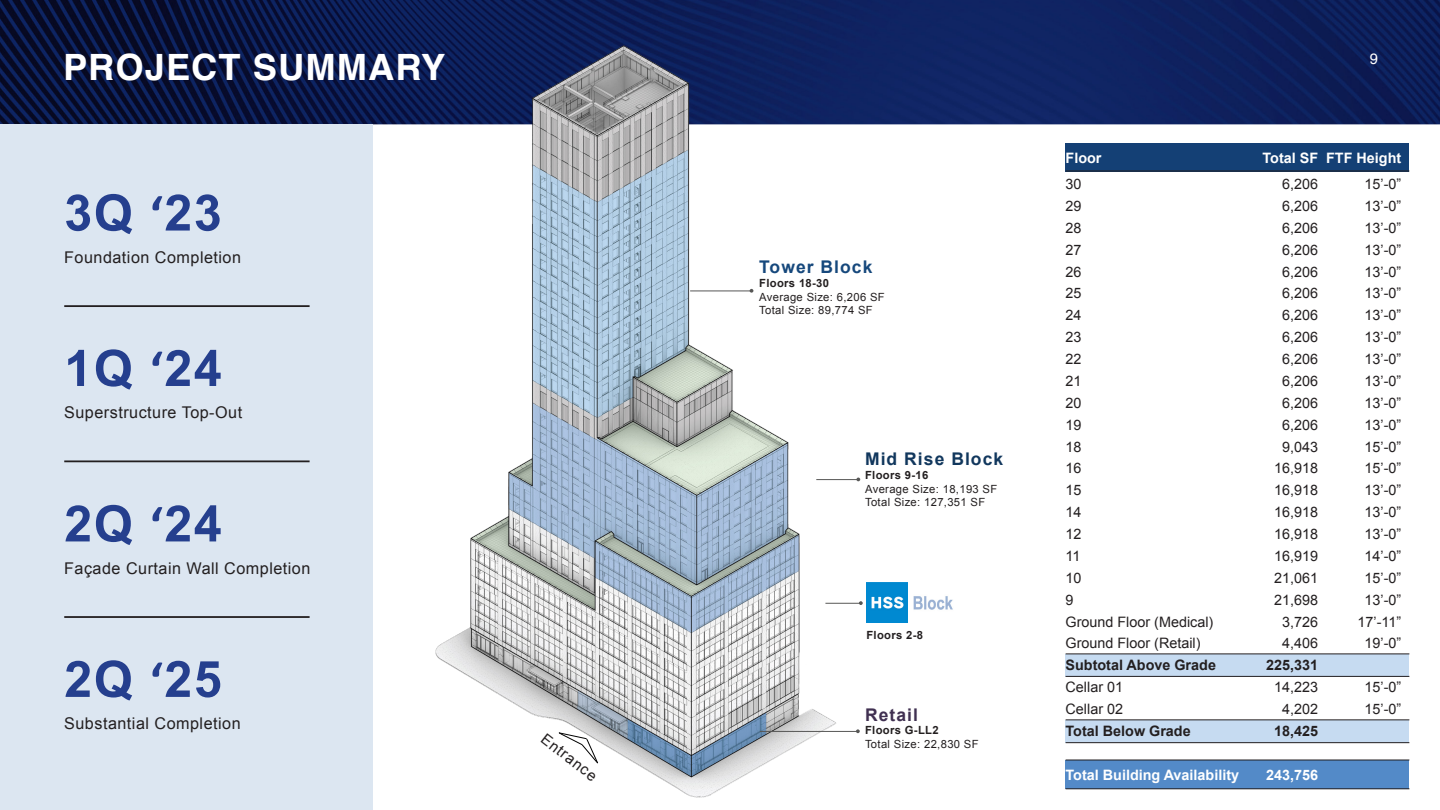
<style>
.page{position:relative;width:1440px;height:810px;background:#fff}
.page>*{position:absolute;margin:0;border:0;box-sizing:border-box;transform-origin:0 0}
.Body_Copy{font:700 50.25px "Arial";letter-spacing:.03em;color:#253f8e}
.Lead_in_Headers{font:700 36.25px "Helvetica";letter-spacing:.03em;color:#fff}
.Body_Copy-2{font:700 17.5px "Arial";letter-spacing:.06em;color:#11375d}
.Body_Copy-3{font:700 17.5px "Arial";letter-spacing:.06em;color:#16487c}
.Body_Copy-4{font:700 17.5px "Arial";letter-spacing:.06em;color:#403051}
.Body_Copy-5{font:16.12px "Arial";letter-spacing:.03em;color:#231f20}
.Body_Copy-6{font:15px "Arial";color:#231f20}
.t1{font:15px "Helvetica";color:#fff}
.t2{font:14.38px "Arial";color:#231f20}
.t3{font:700 14.38px "Arial";color:#fff}
.t4{font:700 14.38px "Arial";color:#231f20}
.Body_Copy-7{font:11.25px/13.8px "Arial";letter-spacing:.03em;color:#231f20}
.Body_Copy-8{font:700 11.25px "Arial";letter-spacing:.03em;color:#231f20}
.s1{font-family:"Calibri"}
</style>
<div class="page">
<img style="left:0;top:0;width:1440px;height:124px">
<div style="left:1066px;top:143px;width:343px;height:28px;background:#144075"></div>
<div style="left:1066px;top:760px;width:343px;height:28px;background:#538ac8"></div>
<div style="left:1066px;top:654px;width:343px;height:22px;background:#c6dbf1"></div>
<div style="left:1066px;top:720px;width:343px;height:22px;background:#c6dbf1"></div>
<img style="left:432px;top:36px;width:409px;height:762px">
<svg style="left:558px;top:732px;width:41px;height:32px"></svg>
<hr style="left:1066px;top:171px;width:343px;height:1px;background:#231f20">
<hr style="left:1066px;top:654px;width:343px;height:1px;background:#231f20">
<hr style="left:1066px;top:676px;width:343px;height:1px;background:#231f20">
<hr style="left:1066px;top:720px;width:343px;height:1px;background:#231f20">
<hr style="left:1066px;top:742px;width:343px;height:1px;background:#231f20">
<hr style="left:1066px;top:760px;width:343px;height:1px;background:#231f20">
<hr style="left:1066px;top:788px;width:343px;height:1px;background:#231f20">
<div style="left:0;top:124px;width:373px;height:686px;background:#dce6f1"></div>
<img style="left:866px;top:582px;width:87px;height:41px">
<hr style="left:690px;top:291px;width:61px;height:1px;background:#575756">
<hr style="left:816px;top:479px;width:42px;height:1px;background:#575756">
<hr style="left:825px;top:603px;width:35px;height:1px;background:#575756">
<svg style="left:859px;top:601px;width:4px;height:4px"></svg>
<hr style="left:760px;top:731px;width:98px;height:1px;background:#575756">
<svg style="left:856px;top:729px;width:4px;height:4px"></svg>
<hr style="left:64px;top:305px;width:246px;height:2px;background:#231f20">
<hr style="left:64px;top:460px;width:246px;height:2px;background:#231f20">
<hr style="left:64px;top:616px;width:246px;height:2px;background:#231f20">
<img style="left:866px;top:583px;width:41px;height:39px">
<p class="Lead_in_Headers" style="left:63px;top:45px;width:384px">PROJECT SUMMARY</p>
<p class="Body_Copy" style="left:64px;top:180px;width:159px">3Q <span class="s1">‘</span>23</p>
<p class="Body_Copy-5" style="left:64px;top:247px;width:178px">Foundation Completion</p>
<p class="Body_Copy" style="left:64px;top:335px;width:159px">1Q <span class="s1">‘</span>24</p>
<p class="Body_Copy-5" style="left:64px;top:402px;width:179px">Superstructure Top-Out</p>
<p class="Body_Copy" style="left:64px;top:491px;width:159px">2Q <span class="s1">‘</span>24</p>
<p class="Body_Copy-5" style="left:64px;top:558px;width:248px">Façade Curtain Wall Completion</p>
<p class="Body_Copy" style="left:64px;top:646px;width:159px">2Q <span class="s1">‘</span>25</p>
<p class="Body_Copy-5" style="left:64px;top:713px;width:178px">Substantial Completion</p>
<p class="Body_Copy-6" style="left:549px;top:729px;width:68px;rotate:38deg">Entrance</p>
<p class="Body_Copy-3" style="left:759px;top:255px;width:115px">Tower Block</p>
<p class="Body_Copy-8" style="left:759px;top:276px;width:71px">Floors 18-30</p>
<p class="Body_Copy-7" style="left:759px;top:290px;width:127px">Average Size: 6,206 SF<br>Total Size: 89,774 SF</p>
<p class="Body_Copy-2" style="left:865px;top:448px;width:140px">Mid Rise Block</p>
<p class="Body_Copy-8" style="left:865px;top:468px;width:65px">Floors 9-16</p>
<p class="Body_Copy-7" style="left:865px;top:482px;width:134px">Average Size: 18,193 SF</p>
<p class="Body_Copy-7" style="left:865px;top:496px;width:122px">Total Size: 127,351 SF</p>
<p class="Body_Copy-8" style="left:866px;top:627px;width:58px">Floors 2-8</p>
<p class="Body_Copy-4" style="left:865px;top:703px;width:54px">Retail</p>
<p class="Body_Copy-8" style="left:865px;top:723px;width:75px">Floors G-LL2</p>
<p class="Body_Copy-7" style="left:865px;top:737px;width:115px">Total Size: 22,830 SF</p>
<p class="t1" style="left:1370px;top:47px;width:10px">9</p>
<p class="t3" style="left:1066px;top:148px;width:37px">Floor</p>
<p class="t2" style="left:1066px;top:175px;width:17px">30</p>
<p class="t2" style="left:1066px;top:196px;width:17px">29</p>
<p class="t2" style="left:1066px;top:218px;width:17px">28</p>
<p class="t2" style="left:1066px;top:240px;width:17px">27</p>
<p class="t2" style="left:1066px;top:262px;width:17px">26</p>
<p class="t2" style="left:1066px;top:284px;width:17px">25</p>
<p class="t2" style="left:1066px;top:306px;width:17px">24</p>
<p class="t2" style="left:1066px;top:328px;width:17px">23</p>
<p class="t2" style="left:1066px;top:350px;width:17px">22</p>
<p class="t2" style="left:1066px;top:371px;width:17px">21</p>
<p class="t2" style="left:1066px;top:393px;width:17px">20</p>
<p class="t2" style="left:1066px;top:415px;width:17px">19</p>
<p class="t2" style="left:1066px;top:437px;width:17px">18</p>
<p class="t2" style="left:1066px;top:459px;width:17px">16</p>
<p class="t2" style="left:1066px;top:481px;width:17px">15</p>
<p class="t2" style="left:1066px;top:503px;width:17px">14</p>
<p class="t2" style="left:1066px;top:525px;width:17px">12</p>
<p class="t2" style="left:1066px;top:546px;width:16px">11</p>
<p class="t2" style="left:1066px;top:568px;width:17px">10</p>
<p class="t2" style="left:1066px;top:590px;width:9px">9</p>
<p class="t2" style="left:1066px;top:612px;width:149px">Ground Floor (Medical)</p>
<p class="t2" style="left:1066px;top:634px;width:136px">Ground Floor (Retail)</p>
<p class="t4" style="left:1066px;top:656px;width:152px">Subtotal Above Grade</p>
<p class="t2" style="left:1066px;top:678px;width:59px">Cellar 01</p>
<p class="t2" style="left:1066px;top:700px;width:59px">Cellar 02</p>
<p class="t4" style="left:1066px;top:721px;width:127px">Total Below Grade</p>
<p class="t3" style="left:1066px;top:765px;width:175px">Total Building Availability</p>
<p class="t3" style="left:1263px;top:148px;width:57px">Total SF</p>
<p class="t2" style="left:1282px;top:175px;width:37px">6,206</p>
<p class="t2" style="left:1282px;top:196px;width:37px">6,206</p>
<p class="t2" style="left:1282px;top:218px;width:37px">6,206</p>
<p class="t2" style="left:1282px;top:240px;width:37px">6,206</p>
<p class="t2" style="left:1282px;top:262px;width:37px">6,206</p>
<p class="t2" style="left:1282px;top:284px;width:37px">6,206</p>
<p class="t2" style="left:1282px;top:306px;width:37px">6,206</p>
<p class="t2" style="left:1282px;top:328px;width:37px">6,206</p>
<p class="t2" style="left:1282px;top:350px;width:37px">6,206</p>
<p class="t2" style="left:1282px;top:371px;width:37px">6,206</p>
<p class="t2" style="left:1282px;top:393px;width:37px">6,206</p>
<p class="t2" style="left:1282px;top:415px;width:37px">6,206</p>
<p class="t2" style="left:1282px;top:437px;width:37px">9,043</p>
<p class="t2" style="left:1274px;top:459px;width:45px">16,918</p>
<p class="t2" style="left:1274px;top:481px;width:45px">16,918</p>
<p class="t2" style="left:1274px;top:503px;width:45px">16,918</p>
<p class="t2" style="left:1274px;top:525px;width:45px">16,918</p>
<p class="t2" style="left:1274px;top:546px;width:45px">16,919</p>
<p class="t2" style="left:1274px;top:568px;width:45px">21,061</p>
<p class="t2" style="left:1274px;top:590px;width:45px">21,698</p>
<p class="t2" style="left:1282px;top:612px;width:37px">3,726</p>
<p class="t2" style="left:1282px;top:634px;width:37px">4,406</p>
<p class="t4" style="left:1266px;top:656px;width:53px">225,331</p>
<p class="t2" style="left:1274px;top:678px;width:45px">14,223</p>
<p class="t2" style="left:1282px;top:700px;width:37px">4,202</p>
<p class="t4" style="left:1274px;top:721px;width:45px">18,425</p>
<p class="t3" style="left:1266px;top:765px;width:53px">243,756</p>
<p class="t3" style="left:1326px;top:148px;width:77px">FTF Height</p>
<p class="t2" style="left:1364px;top:175px;width:38px">15’-0”</p>
<p class="t2" style="left:1364px;top:196px;width:38px">13’-0”</p>
<p class="t2" style="left:1364px;top:218px;width:38px">13’-0”</p>
<p class="t2" style="left:1364px;top:240px;width:38px">13’-0”</p>
<p class="t2" style="left:1364px;top:262px;width:38px">13’-0”</p>
<p class="t2" style="left:1364px;top:284px;width:38px">13’-0”</p>
<p class="t2" style="left:1364px;top:306px;width:38px">13’-0”</p>
<p class="t2" style="left:1364px;top:328px;width:38px">13’-0”</p>
<p class="t2" style="left:1364px;top:350px;width:38px">13’-0”</p>
<p class="t2" style="left:1364px;top:371px;width:38px">13’-0”</p>
<p class="t2" style="left:1364px;top:393px;width:38px">13’-0”</p>
<p class="t2" style="left:1364px;top:415px;width:38px">13’-0”</p>
<p class="t2" style="left:1364px;top:437px;width:38px">15’-0”</p>
<p class="t2" style="left:1364px;top:459px;width:38px">15’-0”</p>
<p class="t2" style="left:1364px;top:481px;width:38px">13’-0”</p>
<p class="t2" style="left:1364px;top:503px;width:38px">13’-0”</p>
<p class="t2" style="left:1364px;top:525px;width:38px">13’-0”</p>
<p class="t2" style="left:1364px;top:546px;width:38px">14’-0”</p>
<p class="t2" style="left:1364px;top:568px;width:38px">15’-0”</p>
<p class="t2" style="left:1364px;top:590px;width:38px">13’-0”</p>
<p class="t2" style="left:1358px;top:612px;width:45px">17’-11”</p>
<p class="t2" style="left:1364px;top:634px;width:38px">19’-0”</p>
<p class="t2" style="left:1364px;top:678px;width:38px">15’-0”</p>
<p class="t2" style="left:1364px;top:700px;width:38px">15’-0”</p>
</div>
